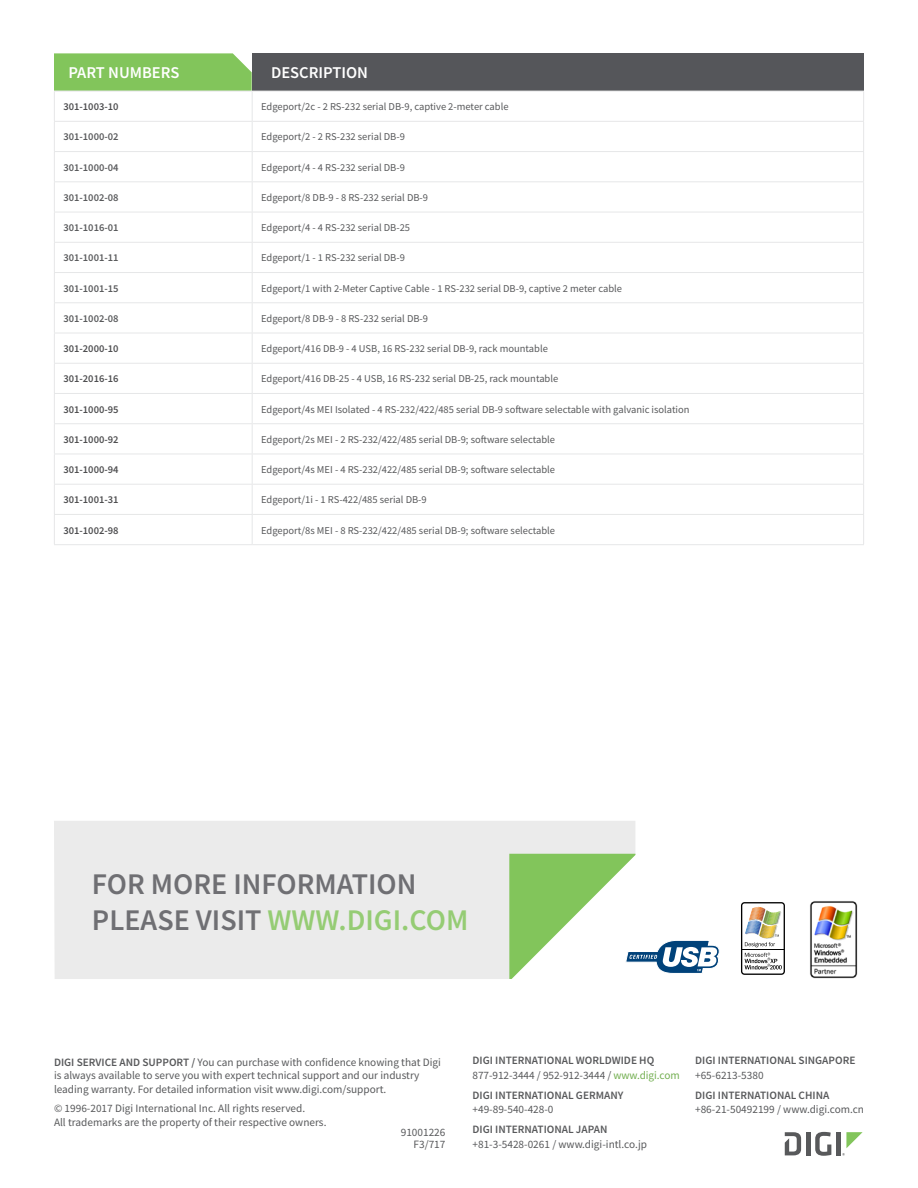
<style>
.page{position:relative;width:918px;height:1188px;background:#fff}
.page>*{position:absolute;margin:0;border:0;box-sizing:border-box;transform-origin:0 0}
.Table_-_Header{font:600 30px "Source Sans Pro";color:#95cc74}
.Table_-_Header-2{font:600 30px "Source Sans Pro";color:#6f6f73}
.t1{font:600 16.5px "Source Sans Pro";color:#fff}
.t2{font:11.25px/13.5px "Source Sans Pro";color:#58595b}
.t3{font:600 11.25px/14.2px "Source Sans Pro";color:#58595b}
.Table_-_Body_Copy{font:10.5px "Source Sans Pro";color:#58595b}
.t4{font:600 10.5px "Source Sans Pro";color:#4d4d4f}
.Table_-_Body_Copy-2{font:600 10.5px "Source Sans Pro";color:#58595b}
.s1{color:#6f6f73}
.s2{font-weight:600}
.s3{font-weight:400}
.s4{font-weight:400;color:#73af51}
</style>
<div class="page">
<hr style="left:806px;top:1132px;width:4px;height:23px;background:#58595b">
<svg style="left:815px;top:1132px;width:16px;height:24px"></svg>
<div style="left:836px;top:1132px;width:5px;height:23px;background:#58595b"></div>
<svg style="left:785px;top:1132px;width:16px;height:23px"></svg>
<svg style="left:842px;top:1132px;width:21px;height:24px"></svg>
<svg style="left:54px;top:53px;width:198px;height:38px;background:#87c762"></svg>
<div style="left:252px;top:53px;width:612px;height:38px;background:#55565a"></div>
<div style="left:54px;top:821px;width:581px;height:158px;background:#ebebeb"></div>
<svg style="left:55px;top:120px;width:808px;height:364px"></svg>
<hr style="left:54px;top:91px;width:198px;height:1px;background:#e6e7e8">
<hr style="left:54px;top:91px;width:1px;height:30px;background:#e6e7e8">
<hr style="left:252px;top:91px;width:1px;height:30px;background:#e6e7e8">
<svg style="left:54px;top:122px;width:1px;height:59px"></svg>
<svg style="left:252px;top:122px;width:1px;height:59px"></svg>
<hr style="left:54px;top:182px;width:1px;height:30px;background:#e6e7e8">
<hr style="left:252px;top:182px;width:1px;height:30px;background:#e6e7e8">
<hr style="left:54px;top:212px;width:1px;height:30px;background:#e6e7e8">
<hr style="left:252px;top:212px;width:1px;height:30px;background:#e6e7e8">
<hr style="left:54px;top:333px;width:198px;height:1px;background:#e6e7e8">
<hr style="left:54px;top:333px;width:1px;height:30px;background:#e6e7e8">
<hr style="left:252px;top:333px;width:1px;height:30px;background:#e6e7e8">
<hr style="left:54px;top:363px;width:198px;height:1px;background:#e6e7e8">
<hr style="left:54px;top:393px;width:198px;height:1px;background:#e6e7e8">
<svg style="left:54px;top:364px;width:1px;height:59px"></svg>
<svg style="left:252px;top:364px;width:1px;height:59px"></svg>
<hr style="left:54px;top:423px;width:198px;height:1px;background:#e6e7e8">
<hr style="left:54px;top:424px;width:1px;height:30px;background:#e6e7e8">
<hr style="left:252px;top:424px;width:1px;height:30px;background:#e6e7e8">
<hr style="left:54px;top:454px;width:198px;height:1px;background:#e6e7e8">
<hr style="left:54px;top:454px;width:1px;height:30px;background:#e6e7e8">
<hr style="left:252px;top:454px;width:1px;height:30px;background:#e6e7e8">
<hr style="left:54px;top:484px;width:198px;height:1px;background:#e6e7e8">
<hr style="left:54px;top:514px;width:198px;height:1px;background:#e6e7e8">
<svg style="left:54px;top:485px;width:1px;height:59px"></svg>
<svg style="left:252px;top:485px;width:1px;height:59px"></svg>
<hr style="left:54px;top:544px;width:198px;height:1px;background:#e6e7e8">
<hr style="left:252px;top:91px;width:612px;height:1px;background:#e6e7e8">
<hr style="left:863px;top:91px;width:1px;height:30px;background:#e6e7e8">
<hr style="left:54px;top:121px;width:198px;height:1px;background:#e6e7e8">
<hr style="left:252px;top:121px;width:612px;height:1px;background:#e6e7e8">
<hr style="left:54px;top:151px;width:198px;height:1px;background:#e6e7e8">
<hr style="left:252px;top:151px;width:612px;height:1px;background:#e6e7e8">
<svg style="left:863px;top:122px;width:1px;height:59px"></svg>
<hr style="left:54px;top:181px;width:198px;height:1px;background:#e6e7e8">
<hr style="left:252px;top:181px;width:612px;height:1px;background:#e6e7e8">
<hr style="left:863px;top:182px;width:1px;height:30px;background:#e6e7e8">
<hr style="left:54px;top:212px;width:198px;height:1px;background:#e6e7e8">
<hr style="left:252px;top:212px;width:612px;height:1px;background:#e6e7e8">
<hr style="left:863px;top:212px;width:1px;height:30px;background:#e6e7e8">
<hr style="left:252px;top:333px;width:612px;height:1px;background:#e6e7e8">
<hr style="left:863px;top:333px;width:1px;height:30px;background:#e6e7e8">
<hr style="left:252px;top:363px;width:612px;height:1px;background:#e6e7e8">
<hr style="left:252px;top:393px;width:612px;height:1px;background:#e6e7e8">
<svg style="left:863px;top:364px;width:1px;height:59px"></svg>
<hr style="left:252px;top:423px;width:612px;height:1px;background:#e6e7e8">
<hr style="left:863px;top:424px;width:1px;height:30px;background:#e6e7e8">
<hr style="left:252px;top:454px;width:612px;height:1px;background:#e6e7e8">
<hr style="left:863px;top:454px;width:1px;height:30px;background:#e6e7e8">
<hr style="left:252px;top:484px;width:612px;height:1px;background:#e6e7e8">
<hr style="left:252px;top:514px;width:612px;height:1px;background:#e6e7e8">
<svg style="left:863px;top:485px;width:1px;height:59px"></svg>
<hr style="left:252px;top:544px;width:612px;height:1px;background:#e6e7e8">
<hr style="left:252px;top:272px;width:612px;height:1px;background:#e6e7e8">
<hr style="left:252px;top:302px;width:612px;height:1px;background:#e6e7e8">
<svg style="left:54px;top:243px;width:1px;height:59px"></svg>
<hr style="left:54px;top:303px;width:1px;height:30px;background:#e6e7e8">
<hr style="left:54px;top:242px;width:198px;height:1px;background:#e6e7e8">
<hr style="left:54px;top:272px;width:198px;height:1px;background:#e6e7e8">
<hr style="left:54px;top:302px;width:198px;height:1px;background:#e6e7e8">
<hr style="left:252px;top:242px;width:612px;height:1px;background:#e6e7e8">
<svg style="left:252px;top:243px;width:1px;height:59px"></svg>
<svg style="left:863px;top:243px;width:1px;height:59px"></svg>
<hr style="left:252px;top:303px;width:1px;height:30px;background:#e6e7e8">
<hr style="left:863px;top:303px;width:1px;height:30px;background:#e6e7e8">
<hr style="left:742px;top:949px;width:42px;height:1px;background:#000">
<svg style="left:745px;top:953px;width:37px;height:16px"></svg>
<div style="left:741px;top:902px;width:44px;height:73px;border:1px solid #000;border-radius:3px"></div>
<svg style="left:745px;top:906px;width:36px;height:41px"></svg>
<svg style="left:509px;top:854px;width:211px;height:125px"></svg>
<img style="left:810px;top:901px;width:48px;height:78px">
<p class="t1" style="left:68px;top:62px;width:112px">PART NUMBERS</p>
<p class="t1" style="left:271px;top:62px;width:99px">DESCRIPTION</p>
<p class="t4" style="left:63px;top:100px;width:57px">301-1003-10</p>
<p class="Table_-_Body_Copy" style="left:261px;top:100px;width:249px">Edgeport/2c - 2 RS-232 serial DB-9, captive 2-meter cable</p>
<p class="Table_-_Body_Copy-2" style="left:63px;top:130px;width:57px">301-1000-02</p>
<p class="Table_-_Body_Copy" style="left:261px;top:130px;width:145px">Edgeport/2 - 2 RS-232 serial DB-9</p>
<p class="Table_-_Body_Copy-2" style="left:63px;top:160px;width:57px">301-1000-04</p>
<p class="Table_-_Body_Copy" style="left:261px;top:160px;width:145px">Edgeport/4 - 4 RS-232 serial DB-9</p>
<p class="Table_-_Body_Copy-2" style="left:63px;top:190px;width:57px">301-1002-08</p>
<p class="Table_-_Body_Copy" style="left:261px;top:191px;width:168px">Edgeport/8 DB-9 - 8 RS-232 serial DB-9</p>
<p class="Table_-_Body_Copy-2" style="left:63px;top:221px;width:57px">301-1016-01</p>
<p class="Table_-_Body_Copy" style="left:261px;top:221px;width:150px">Edgeport/4 - 4 RS-232 serial DB-25</p>
<p class="Table_-_Body_Copy-2" style="left:63px;top:251px;width:57px">301-1001-11</p>
<p class="Table_-_Body_Copy" style="left:261px;top:251px;width:145px">Edgeport/1 - 1 RS-232 serial DB-9</p>
<p class="Table_-_Body_Copy-2" style="left:63px;top:281px;width:57px">301-1001-15</p>
<p class="Table_-_Body_Copy" style="left:261px;top:281px;width:362px">Edgeport/1 with 2-Meter Captive Cable - 1 RS-232 serial DB-9, captive 2 meter cable</p>
<p class="Table_-_Body_Copy-2" style="left:63px;top:311px;width:57px">301-1002-08</p>
<p class="Table_-_Body_Copy" style="left:261px;top:312px;width:168px">Edgeport/8 DB-9 - 8 RS-232 serial DB-9</p>
<p class="t4" style="left:63px;top:342px;width:57px">301-2000-10</p>
<p class="Table_-_Body_Copy" style="left:261px;top:342px;width:288px">Edgeport/416 DB-9 - 4 USB, 16 RS-232 serial DB-9, rack mountable</p>
<p class="t4" style="left:63px;top:372px;width:57px">301-2016-16</p>
<p class="Table_-_Body_Copy" style="left:261px;top:372px;width:299px">Edgeport/416 DB-25 - 4 USB, 16 RS-232 serial DB-25, rack mountable</p>
<p class="t4" style="left:63px;top:402px;width:57px">301-1000-95</p>
<p class="Table_-_Body_Copy" style="left:261px;top:402px;width:430px">Edgeport/4s MEI Isolated - 4 RS-232/422/485 serial DB-9 software selectable with galvanic isolation</p>
<p class="t4" style="left:63px;top:432px;width:57px">301-1000-92</p>
<p class="Table_-_Body_Copy" style="left:261px;top:433px;width:295px">Edgeport/2s MEI - 2 RS-232/422/485 serial DB-9; software selectable</p>
<p class="t4" style="left:63px;top:463px;width:57px">301-1000-94</p>
<p class="Table_-_Body_Copy" style="left:261px;top:463px;width:295px">Edgeport/4s MEI - 4 RS-232/422/485 serial DB-9; software selectable</p>
<p class="t4" style="left:63px;top:493px;width:57px">301-1001-31</p>
<p class="Table_-_Body_Copy" style="left:261px;top:493px;width:167px">Edgeport/1i - 1 RS-422/485 serial DB-9</p>
<p class="t4" style="left:63px;top:523px;width:57px">301-1002-98</p>
<p class="Table_-_Body_Copy" style="left:261px;top:523px;width:295px">Edgeport/8s MEI - 8 RS-232/422/485 serial DB-9; software selectable</p>
<p class="Table_-_Header-2" style="left:92px;top:864px;width:326px">FOR MORE INFORMATION</p>
<p class="Table_-_Header" style="left:92px;top:900px;width:378px"><span class="s1">PLEASE VISIT</span> WWW.DIGI.COM</p>
<p class="t2" style="left:54px;top:1055px;width:388px"><span class="s2">DIGI SERVICE AND SUPPORT /</span> You can purchase with confidence knowing that Digi is always available to serve you with expert technical support and our industry leading warranty. For detailed information visit www.digi.com/support.</p>
<p class="t2" style="left:54px;top:1102px;width:274px">© 1996-2017 Digi International Inc. All rights reserved.<br>All trademarks are the property of their respective owners.</p>
<p class="t2" style="left:401px;top:1126px;width:46px;line-height:12px;text-align:right">91001226<br>F3/717</p>
<p class="t3" style="left:473px;top:1053px;width:209px">DIGI INTERNATIONAL WORLDWIDE HQ<br><span class="s3">877-912-3444 / 952-912-3444 /</span> <span class="s4">www.digi.com</span></p>
<p class="t3" style="left:473px;top:1088px;width:152px">DIGI INTERNATIONAL GERMANY</p>
<p class="t2" style="left:473px;top:1103px;width:83px">+49-89-540-428-0</p>
<p class="t3" style="left:473px;top:1122px;width:136px">DIGI INTERNATIONAL JAPAN</p>
<p class="t2" style="left:473px;top:1137px;width:176px">+81-3-5428-0261 / www.digi-intl.co.jp</p>
<p class="t3" style="left:695px;top:1053px;width:162px">DIGI INTERNATIONAL SINGAPORE</p>
<p class="t2" style="left:695px;top:1068px;width:70px">+65-6213-5380</p>
<p class="t3" style="left:695px;top:1088px;width:136px">DIGI INTERNATIONAL CHINA</p>
<p class="t2" style="left:695px;top:1103px;width:170px">+86-21-50492199 / www.digi.com.cn</p>
</div>
